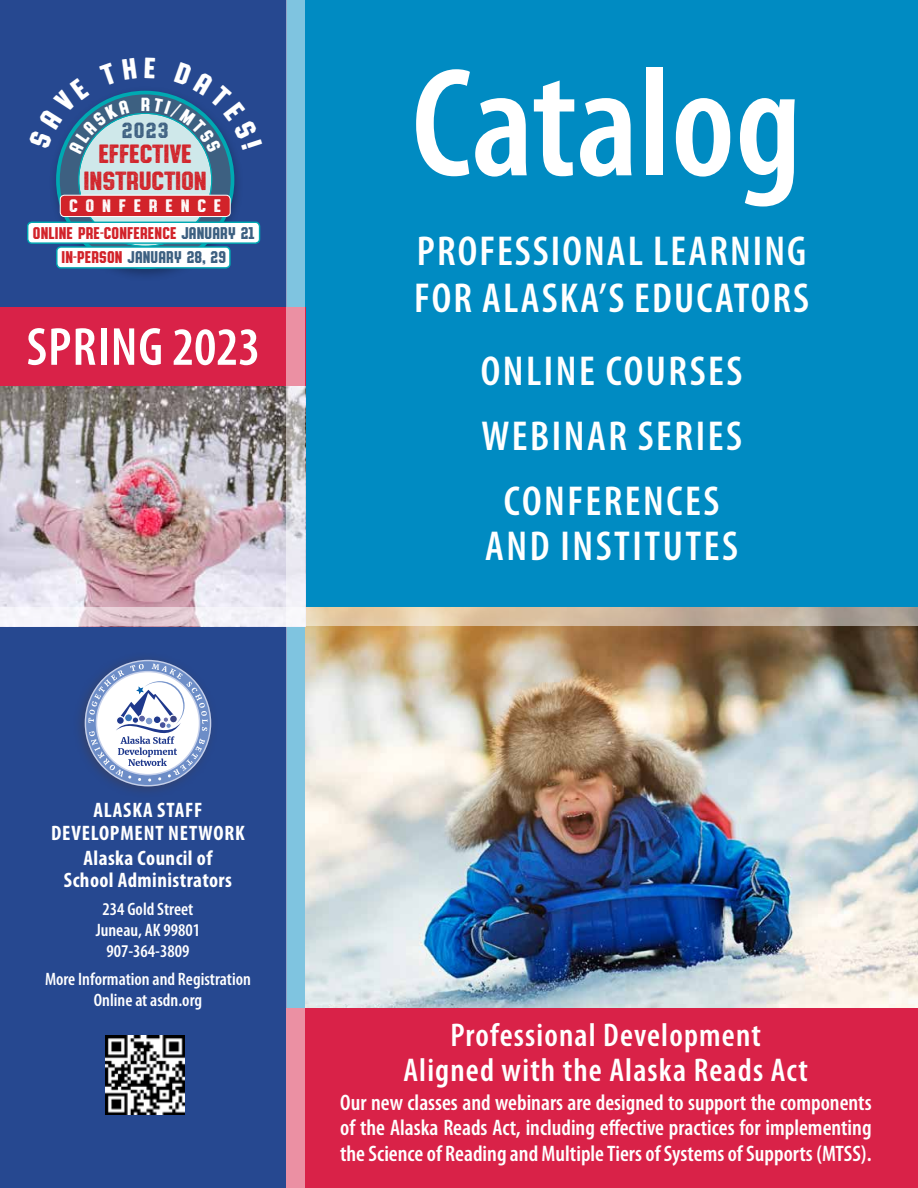
<style>
.page{position:relative;width:918px;height:1188px;background:#fff}
.page>*{position:absolute;margin:0;border:0;box-sizing:border-box;transform-origin:0 0}
.t1{font:600 condensed 156px "Myriad Pro";color:#fff}
.t2{font:600 condensed 54px "Myriad Pro";letter-spacing:.02em;color:#fff}
.t3{font:600 condensed 42px/65.2px "Myriad Pro";letter-spacing:.06em;color:#fff;text-align:center}
.t4{font:600 condensed 33px/34.5px "Myriad Pro";letter-spacing:.035em;color:#fff;text-align:center}
.t5{font:25.65px/26.8px "Authority Distressed";letter-spacing:-.01em;color:#d2232a;text-align:center}
.t6{font:600 condensed 22.5px/25.5px "Myriad Pro";color:#fff;text-align:justify}
.t7{font:21.3px "Authority Distressed";color:#3d6081}
.t8{font:700 condensed 21px/22.5px "Myriad Pro";letter-spacing:.02em;color:#fff;text-align:center}
.t9{font:700 condensed 21px/22.5px "Myriad Pro";letter-spacing:.04em;color:#fff;text-align:center}
.t10{font:600 condensed 18px/21px "Myriad Pro";color:#fff;text-align:center}
.t11{font:17.55px "Authority Distressed";letter-spacing:.44em;color:#fff}
.t12{font:16.5px/24.8px "Authority";letter-spacing:.01em;color:#d2232a;text-align:center;scale:.92 1}
.s1{color:#3d6081}
</style>
<div class="page">
<div style="left:287px;top:0;width:631px;height:1125px;background:#008bc2"></div>
<img style="left:305px;top:626px;width:613px;height:383px">
<div style="left:0;top:0;width:287px;height:1188px;background:#264890"></div>
<img style="left:0;top:386px;width:287px;height:222px">
<div style="left:287px;top:1009px;width:631px;height:179px;background:#d92248"></div>
<div style="left:0;top:308px;width:305px;height:78px;background:#d92248"></div>
<svg style="left:287px;top:0;width:18px;height:1188px;background:#a7bbd1"></svg>
<div style="left:72px;top:651px;width:147px;height:147px;background:#4d3831;opacity:.39"></div>
<svg style="left:88px;top:664px;width:120px;height:118px"></svg>
<svg style="left:0;top:608px;width:918px;height:18px;background:#d8c7b8"></svg>
<img style="left:105px;top:1035px;width:79px;height:79px">
<div style="left:48px;top:86px;width:196px;height:196px;background:#000;opacity:.29"></div>
<svg style="left:58px;top:93px;width:175px;height:174px;background:#356a88"></svg>
<div style="left:79px;top:113px;width:133px;height:133px;background:#cfe8ea;border-radius:50%"></div>
<div style="left:60px;top:195px;width:170px;height:22px;background:#d2232a;border-radius:4px"></div>
<div style="left:60px;top:195px;width:171px;height:22px;border:1px solid #fff;border-radius:4px"></div>
<div style="left:28px;top:222px;width:232px;height:21px;background:#fff;border-radius:4px"></div>
<div style="left:27px;top:222px;width:233px;height:22px;border:1px solid #00a9b2;border-radius:4px"></div>
<div style="left:57px;top:247px;width:173px;height:21px;background:#fff;border-radius:4px"></div>
<div style="left:56px;top:246px;width:175px;height:23px;border:1px solid #00a9b2;border-radius:4px"></div>
<svg style="left:48px;top:86px;width:196px;height:68px"></svg>
<p class="t7" style="left:122px;top:118px;width:49px">2023</p>
<p class="t5" style="left:84px;top:140px;width:125px">EFFECTIVE<br>INSTRUCTION</p>
<p class="t11" style="left:69px;top:196px;width:154px">CONFERENCE</p>
<p class="t12" style="left:33px;top:220px;width:242px">ONLINE PRE-CONFERENCE <span class="s1">JANUARY 21<br></span>IN-PERSON <span class="s1">JANUARY 28, 29</span></p>
<h2 class="t2" style="left:27px;top:314px;width:235px">SPRING 2023</h2>
<h1 class="t1" style="left:412px;top:27px;width:391px">Catalog</h1>
<h3 class="t3" style="left:414px;top:227px;width:396px;line-height:46.5px;text-align:left">PROFESSIONAL LEARNING<br>FOR ALASKA’S EDUCATORS</h3>
<h3 class="t3" style="left:481px;top:337px;width:263px">ONLINE COURSES<br>WEBINAR SERIES<br>CONFERENCES</h3>
<h3 class="t3" style="left:485px;top:513px;width:254px">AND INSTITUTES</h3>
<p class="t9" style="left:51px;top:799px;width:195px">ALASKA STAFF<br>DEVELOPMENT NETWORK</p>
<p class="t8" style="left:64px;top:846px;width:170px">Alaska Council of<br>School Administrators</p>
<p class="t10" style="left:96px;top:898px;width:106px">234 Gold Street<br>Juneau, AK 99801<br>907-364-3809</p>
<p class="t10" style="left:45px;top:968px;width:207px">More Information and Registration<br>Online at asdn.org</p>
<h3 class="t4" style="left:403px;top:1017px;width:406px">Professional Development<br>Aligned with the Alaska Reads Act</h3>
<p class="t6" style="left:340px;top:1089px;width:533px">Our new classes and webinars are designed to support the components of the Alaska Reads Act, including effective practices for implementing the Science of Reading and Multiple Tiers of Systems of Supports (MTSS).</p>
</div>
